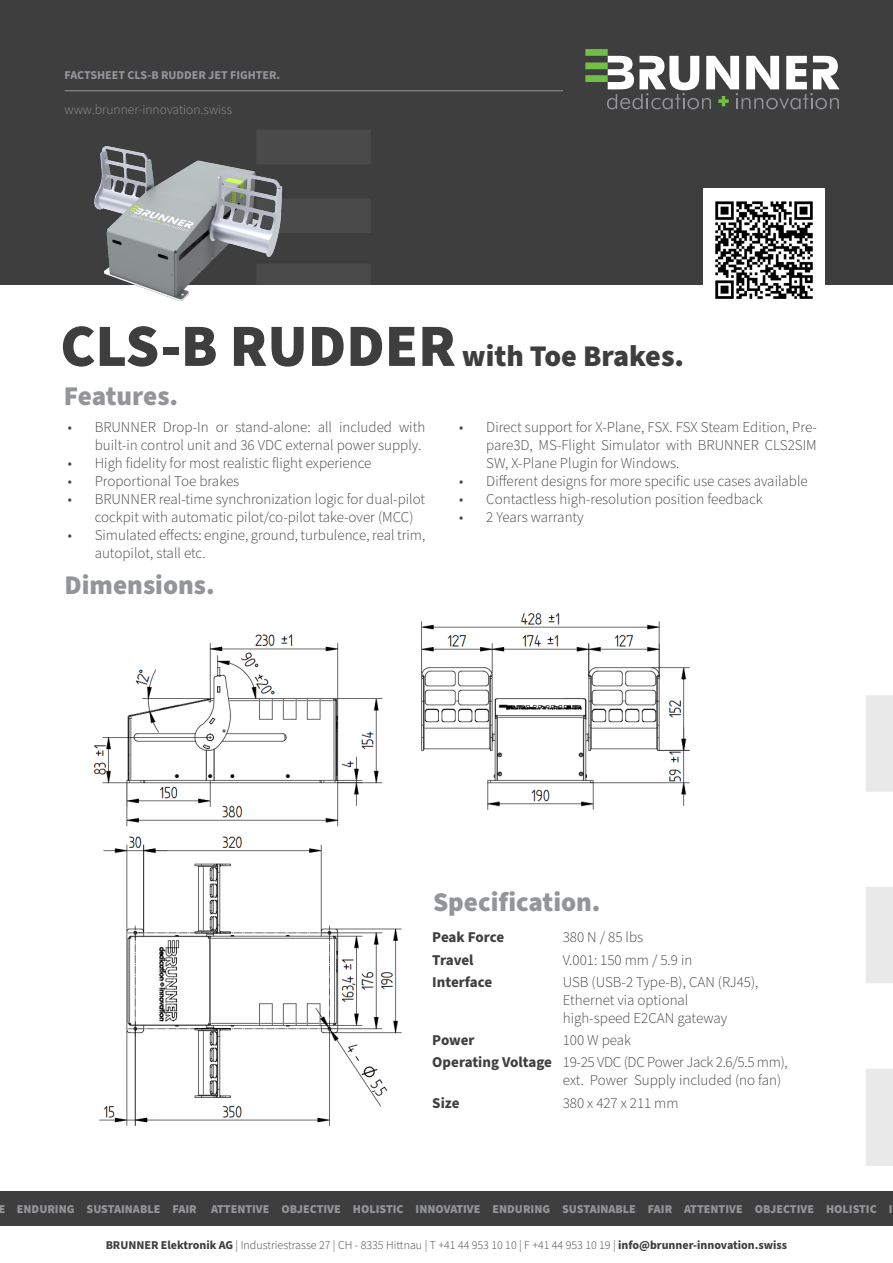
<style>
.page{position:relative;width:893px;height:1263px;background:#fff}
.page>*{position:absolute;margin:0;border:0;box-sizing:border-box;transform-origin:0 0}
.t1{font:900 30px "Source Sans Pro";color:#3e3e3f}
.t2{font:900 27px "Source Sans Pro";color:#939598}
.t3{font:300 15px/18px "Source Sans Pro";color:#3e3e3f}
.t4{font:700 15px "Source Sans Pro";letter-spacing:-.01em;color:#3e3e3f}
.t5{font:300 13.5px "Source Sans Pro";color:#939598}
.t6{font:300 12px "Source Sans Pro";color:#3e3e3f}
.t7{font:900 12px "Source Sans Pro";color:#939598}
.t8{font:700 12px "Source Sans Pro";color:#939598}
.s1{font-size:60px}
.s2{font-weight:700}
</style>
<div class="page">
<div style="left:0;top:0;width:893px;height:285px;background:#3e3e3f"></div>
<div style="left:287px;top:264px;width:83px;height:21px;background:#4a4a4b"></div>
<div style="left:287px;top:199px;width:83px;height:34px;background:#4a4a4b"></div>
<div style="left:257px;top:130px;width:113px;height:34px;background:#4a4a4b"></div>
<hr style="left:65px;top:90px;width:498px;height:1px;background:#939598">
<svg style="left:585px;top:49px;width:254px;height:61px"></svg>
<div style="left:0;top:1191px;width:893px;height:35px;background:#3e3e3f"></div>
<div style="left:866px;top:1069px;width:27px;height:97px;background:#e9e9e9"></div>
<div style="left:866px;top:887px;width:27px;height:96px;background:#e9e9e9"></div>
<div style="left:866px;top:695px;width:27px;height:97px;background:#e9e9e9"></div>
<div style="left:703px;top:188px;width:122px;height:122px;background:#fff"></div>
<img style="left:94px;top:142px;width:193px;height:159px">
<img style="left:715px;top:201px;width:98px;height:98px">
<img style="left:93px;top:613px;width:597px;height:514px">
<p class="t8" style="left:65px;top:66px;width:217px">FACTSHEET CLS-B RUDDER JET FIGHTER.</p>
<p class="t5" style="left:65px;top:100px;width:169px">www.brunner-innovation.swiss</p>
<p class="t1" style="left:60px;top:335px;width:625px"><span class="s1">CLS-B RUDDER</span> with Toe Brakes.</p>
<p class="t2" style="left:64px;top:377px;width:116px">Features.</p>
<p class="t3" style="left:68px;top:419px;width:359px;text-align:right">• BRUNNER Drop-In or stand-alone: all included with built-in control unit and 36 VDC external power supply.</p>
<p class="t3" style="left:68px;top:455px;width:305px">• High fidelity for most realistic flight experience</p>
<p class="t3" style="left:68px;top:473px;width:173px">• Proportional Toe brakes</p>
<p class="t3" style="left:95px;top:491px;width:332px;text-indent:-27px">• BRUNNER real-time synchronization logic for dual-pilot cockpit with automatic pilot/co-pilot take-over (MCC)</p>
<p class="t3" style="left:95px;top:527px;width:332px;text-indent:-27px">• Simulated effects: engine, ground, turbulence, real trim, autopilot, stall etc.</p>
<p class="t2" style="left:65px;top:567px;width:152px">Dimensions.</p>
<p class="t3" style="left:486px;top:419px;width:332px;text-align:justify;text-indent:-27px">• Direct support for X-Plane, FSX. FSX Steam Edition, Pre&shy;pare3D, MS-Flight Simulator with BRUNNER CLS2SIM SW, X-Plane Plugin for Windows.</p>
<p class="t3" style="left:459px;top:473px;width:350px">• Different designs for more specific use cases available</p>
<p class="t3" style="left:459px;top:491px;width:305px">• Contactless high-resolution position feedback</p>
<p class="t3" style="left:459px;top:509px;width:126px">• 2 Years warranty</p>
<p class="t2" style="left:433px;top:883px;width:169px">Specification.</p>
<p class="t4" style="left:432px;top:927px;width:73px">Peak Force</p>
<p class="t3" style="left:563px;top:929px;width:82px">380 N / 85 lbs</p>
<p class="t4" style="left:432px;top:949px;width:43px">Travel</p>
<p class="t3" style="left:563px;top:951px;width:131px">V.001: 150 mm / 5.9 in</p>
<p class="t4" style="left:432px;top:972px;width:61px">Interface</p>
<p class="t3" style="left:563px;top:973px;width:197px">USB (USB-2 Type-B), CAN (RJ45),<br>Ethernet via optional high-speed E2CAN gateway</p>
<p class="t4" style="left:432px;top:1030px;width:44px">Power</p>
<p class="t3" style="left:563px;top:1032px;width:70px">100 W peak</p>
<p class="t3" style="left:563px;top:1054px;width:226px;text-indent:-130px"><span class="s2">Operating Voltage</span> 19-25 VDC (DC Power Jack 2.6/5.5 mm), ext. Power Supply included (no fan)</p>
<p class="t4" style="left:432px;top:1092px;width:29px">Size</p>
<p class="t3" style="left:563px;top:1094px;width:117px">380 x 427 x 211 mm</p>
<p class="t7" style="left:-2px;top:1201px;width:896px">E ENDURING SUSTAINABLE FAIR ATTENTIVE OBJECTIVE HOLISTIC INNOVATIVE ENDURING SUSTAINABLE FAIR ATTENTIVE OBJECTIVE HOLISTIC I</p>
<p class="t6" style="left:106px;top:1237px;width:683px"><span class="s2">BRUNNER Elektronik AG</span> | Industriestrasse 27 | CH - 8335 Hittnau | T +41 44 953 10 10 | F +41 44 953 10 19 | <span class="s2">info@brunner-innovation.swiss</span></p>
</div>
